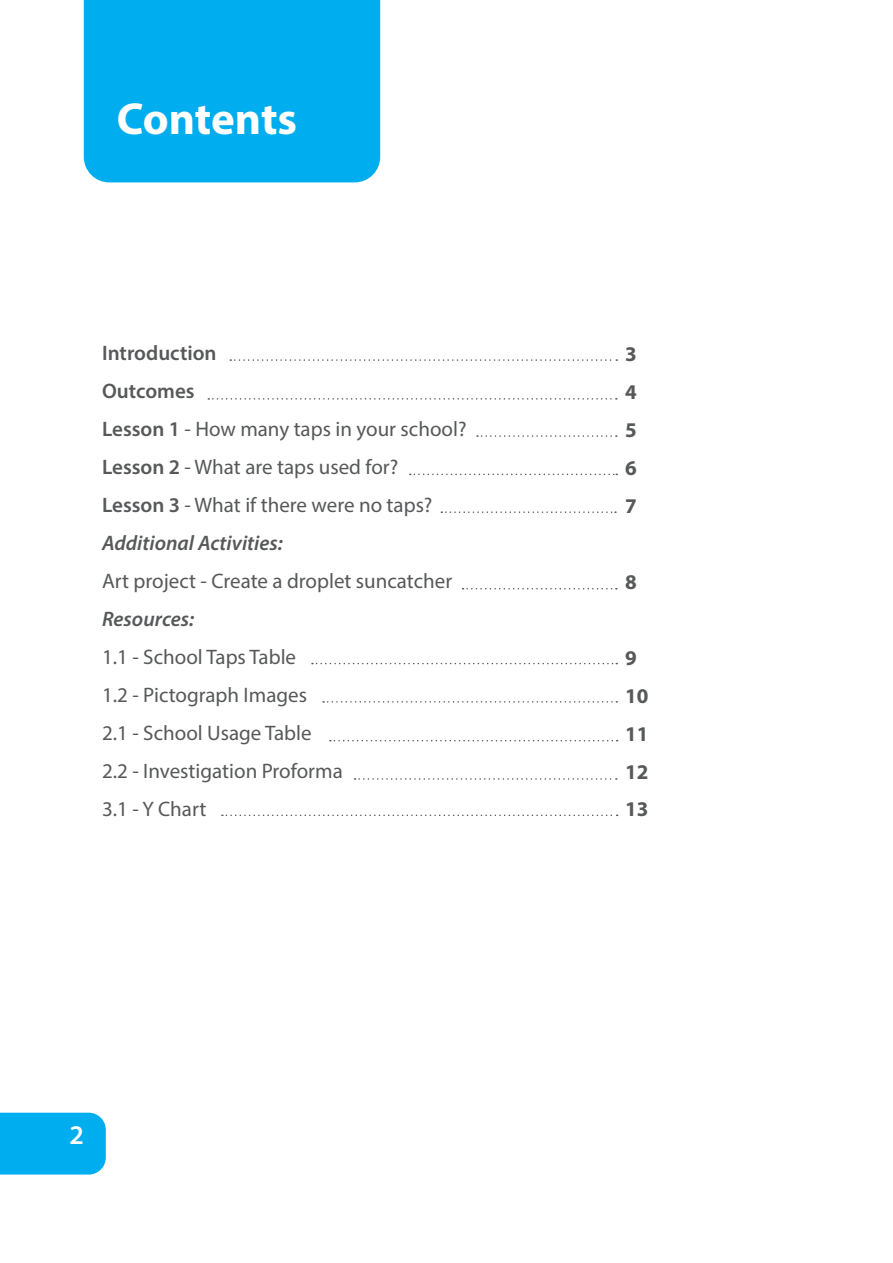
<style>
.page{position:relative;width:893px;height:1263px;background:#fff}
.page>*{position:absolute;margin:0;border:0;box-sizing:border-box;transform-origin:0 0}
.t1{font:700 45px "Myriad Pro";letter-spacing:-.005em;color:#fff}
.t2{font:600 27px "Myriad Pro";color:#fff}
.Sub_Heading{font:21px "Myriad Pro";color:#57585a}
.Sub_Heading-2{font:italic 600 21px "Myriad Pro";color:#57585a}
.Sub_Heading-3{font:600 21px "Myriad Pro";color:#57585a}
.Sub_Heading-4{font:700 21px "Myriad Pro";color:#57585a}
.s1{font-weight:600}
</style>
<div class="page">
<div style="left:84px;top:0;width:296px;height:182px;background:#00aeef"></div>
<div style="left:0;top:1113px;width:106px;height:61px;background:#00aeef"></div>
<svg style="left:230px;top:359px;width:387px;height:2px"></svg>
<svg style="left:208px;top:398px;width:409px;height:2px"></svg>
<svg style="left:477px;top:435px;width:140px;height:2px"></svg>
<svg style="left:410px;top:474px;width:207px;height:1px"></svg>
<svg style="left:441px;top:511px;width:175px;height:2px"></svg>
<svg style="left:463px;top:588px;width:154px;height:1px"></svg>
<svg style="left:330px;top:740px;width:288px;height:1px"></svg>
<svg style="left:355px;top:778px;width:262px;height:2px"></svg>
<svg style="left:222px;top:814px;width:396px;height:2px"></svg>
<svg style="left:312px;top:663px;width:305px;height:1px"></svg>
<svg style="left:323px;top:701px;width:294px;height:2px"></svg>
<p class="t1" style="left:117px;top:89px;width:182px">Contents</p>
<p class="Sub_Heading-3" style="left:102px;top:340px;width:116px">Introduction</p>
<p class="Sub_Heading-3" style="left:102px;top:378px;width:94px">Outcomes</p>
<p class="Sub_Heading" style="left:102px;top:416px;width:366px"><span class="s1">Lesson 1</span> - How many taps in your school?</p>
<p class="Sub_Heading" style="left:102px;top:454px;width:298px"><span class="s1">Lesson 2</span> - What are taps used for?</p>
<p class="Sub_Heading" style="left:102px;top:492px;width:332px"><span class="s1">Lesson 3</span> - What if there were no taps?</p>
<p class="Sub_Heading-2" style="left:102px;top:529px;width:182px">Additional Activities:</p>
<p class="Sub_Heading" style="left:102px;top:568px;width:352px">Art project - Create a droplet suncatcher</p>
<p class="Sub_Heading-2" style="left:102px;top:605px;width:94px">Resources:</p>
<p class="Sub_Heading" style="left:102px;top:644px;width:196px">1.1 - School Taps Table</p>
<p class="Sub_Heading" style="left:102px;top:682px;width:207px">1.2 - Pictograph Images</p>
<p class="Sub_Heading" style="left:102px;top:720px;width:211px">2.1 - School Usage Table</p>
<p class="Sub_Heading" style="left:102px;top:758px;width:242px">2.2 - Investigation Proforma</p>
<p class="Sub_Heading" style="left:102px;top:796px;width:106px">3.1 - Y Chart</p>
<p class="t2" style="left:70px;top:1117px;width:16px">2</p>
<p class="Sub_Heading-4" style="left:625px;top:340px;width:13px">3</p>
<p class="Sub_Heading-4" style="left:625px;top:378px;width:13px">4</p>
<p class="Sub_Heading-4" style="left:625px;top:416px;width:13px">5</p>
<p class="Sub_Heading-4" style="left:625px;top:454px;width:13px">6</p>
<p class="Sub_Heading-4" style="left:625px;top:492px;width:13px">7</p>
<p class="Sub_Heading-4" style="left:625px;top:568px;width:13px">8</p>
<p class="Sub_Heading-4" style="left:625px;top:644px;width:13px">9</p>
<p class="Sub_Heading-4" style="left:625px;top:682px;width:25px">10</p>
<p class="Sub_Heading-4" style="left:625px;top:720px;width:25px">11</p>
<p class="Sub_Heading-4" style="left:625px;top:758px;width:25px">12</p>
<p class="Sub_Heading-4" style="left:625px;top:796px;width:25px">13</p>
</div>
